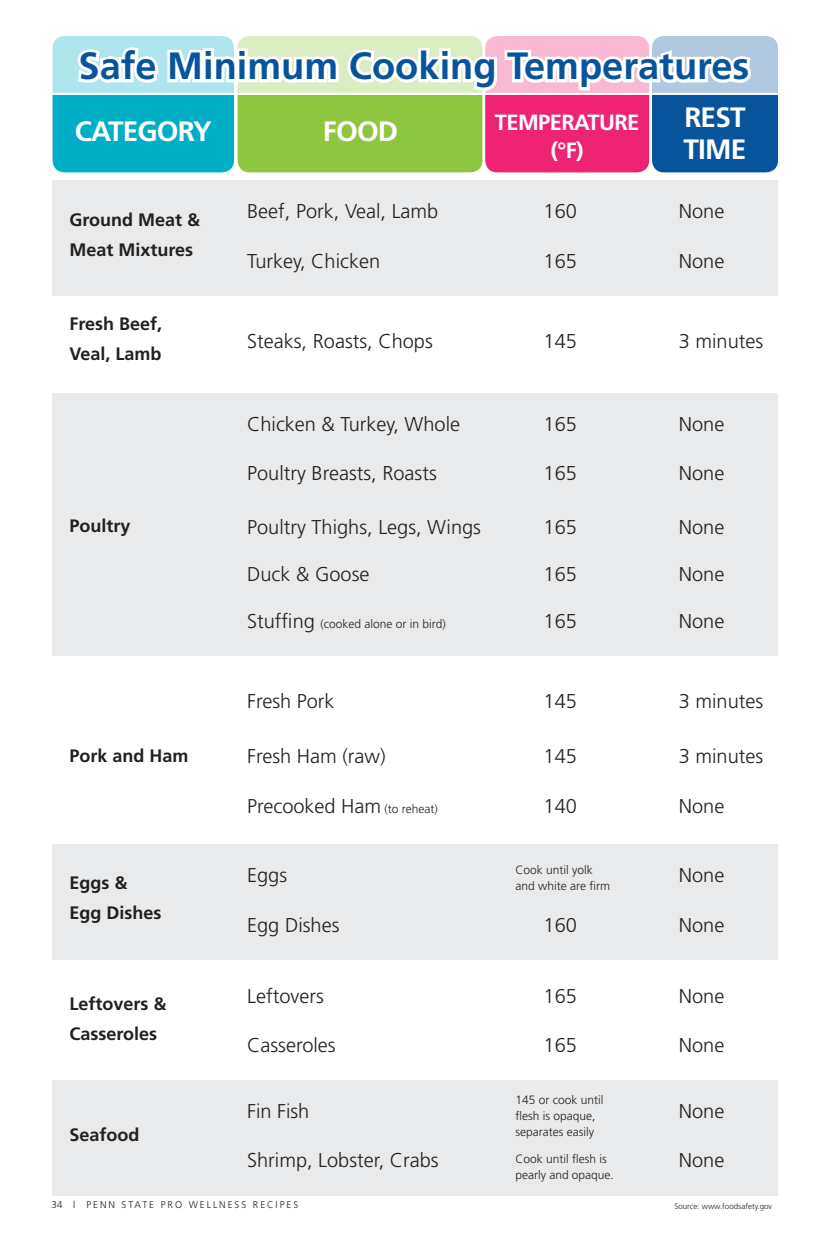
<style>
.page{position:relative;width:828px;height:1260px;background:#fff}
.page>*{position:absolute;margin:0;border:0;box-sizing:border-box;transform-origin:0 0}
.t1{font:700 38px "Frutiger LT Std";color:#07549c}
.SUBHEAD_1{font:700 28px/32px "Frutiger";letter-spacing:-.03em;color:#fff}
.SUBHEAD_1-2{font:700 22px/28px "Frutiger";letter-spacing:-.03em;color:#fff;text-align:center}
.BODY{font:300 20px "Frutiger";color:#231f20}
.BODY-2{font:700 18px/30px "Frutiger";color:#231f20}
.BODY-3{font:300 12px/16px "Frutiger";color:#231f20}
.t2{font:300 9.8px "Frutiger";letter-spacing:.2em;color:#231f20}
.BODY-4{font:300 8px "Frutiger";color:#231f20}
.s1{font-size:20px}
.s2{font-size:12px}
</style>
<div class="page">
<div style="left:53px;top:845px;width:725px;height:115px;background:#e9eaeb"></div>
<div style="left:53px;top:181px;width:725px;height:115px;background:#e9eaeb"></div>
<div style="left:53px;top:393px;width:725px;height:263px;background:#e9eaeb"></div>
<div style="left:53px;top:1080px;width:725px;height:115px;background:#e9eaeb"></div>
<div style="left:53px;top:36px;width:181px;height:136px;background:#00aec5;border-radius:12px"></div>
<div style="left:238px;top:36px;width:244px;height:136px;background:#8dc63f;border-radius:12px"></div>
<div style="left:485px;top:36px;width:164px;height:136px;background:#ee2374;border-radius:12px"></div>
<div style="left:652px;top:36px;width:126px;height:136px;background:#07549c;border-radius:12px"></div>
<hr style="left:51px;top:93px;width:727px;height:2px;background:#fff">
<svg style="left:53px;top:36px;width:725px;height:57px;background:#b1d7e5"></svg>
<svg style="left:75px;top:36px;width:679px;height:125px"></svg>
<p class="t1" style="left:79px;top:44px;width:672px">Safe Minimum Cooking Temperatures</p>
<p class="SUBHEAD_1" style="left:75px;top:115px;width:139px">CATEGORY</p>
<p class="BODY-2" style="left:70px;top:204px;width:132px">Ground Meat &amp;<br>Meat Mixtures</p>
<p class="BODY-2" style="left:70px;top:309px;width:94px">Fresh Beef,<br>Veal, Lamb</p>
<p class="BODY-2" style="left:70px;top:511px;width:63px">Poultry</p>
<p class="BODY-2" style="left:70px;top:740px;width:121px">Pork and Ham</p>
<p class="SUBHEAD_1" style="left:323px;top:115px;width:77px">FOOD</p>
<p class="SUBHEAD_1-2" style="left:495px;top:108px;width:146px">TEMPERATURE (°F)</p>
<p class="SUBHEAD_1" style="left:684px;top:101px;width:64px">REST<br>TIME</p>
<p class="BODY" style="left:247px;top:200px;width:193px">Beef, Pork, Veal, Lamb</p>
<p class="BODY" style="left:247px;top:249px;width:135px">Turkey, Chicken</p>
<p class="BODY" style="left:544px;top:200px;width:35px">160</p>
<p class="BODY" style="left:544px;top:249px;width:35px">165</p>
<p class="BODY" style="left:679px;top:200px;width:47px">None</p>
<p class="BODY" style="left:679px;top:249px;width:47px">None</p>
<p class="BODY" style="left:247px;top:330px;width:187px">Steaks, Roasts, Chops</p>
<p class="BODY" style="left:544px;top:330px;width:35px">145</p>
<p class="BODY" style="left:679px;top:330px;width:86px">3 minutes</p>
<p class="BODY" style="left:247px;top:413px;width:215px">Chicken &amp; Turkey, Whole</p>
<p class="BODY" style="left:247px;top:462px;width:191px">Poultry Breasts, Roasts</p>
<p class="BODY" style="left:247px;top:515px;width:235px">Poultry Thighs, Legs, Wings</p>
<p class="BODY" style="left:247px;top:563px;width:124px">Duck &amp; Goose</p>
<p class="BODY-3" style="left:247px;top:616px;width:200px"><span class="s1">Stuffing</span> (cooked alone or in bird)</p>
<p class="BODY" style="left:544px;top:413px;width:35px">165</p>
<p class="BODY" style="left:544px;top:462px;width:35px">165</p>
<p class="BODY" style="left:544px;top:515px;width:35px">165</p>
<p class="BODY" style="left:544px;top:563px;width:35px">165</p>
<p class="BODY" style="left:679px;top:413px;width:47px">None</p>
<p class="BODY" style="left:679px;top:462px;width:47px">None</p>
<p class="BODY" style="left:679px;top:515px;width:47px">None</p>
<p class="BODY" style="left:679px;top:563px;width:47px">None</p>
<p class="BODY" style="left:544px;top:610px;width:35px">165</p>
<p class="BODY" style="left:679px;top:610px;width:47px">None</p>
<p class="BODY" style="left:247px;top:689px;width:89px">Fresh Pork</p>
<p class="BODY" style="left:544px;top:689px;width:35px">145</p>
<p class="BODY" style="left:679px;top:689px;width:86px">3 minutes</p>
<p class="BODY" style="left:247px;top:745px;width:140px">Fresh Ham (raw)</p>
<p class="BODY" style="left:544px;top:745px;width:35px">145</p>
<p class="BODY" style="left:679px;top:745px;width:86px">3 minutes</p>
<p class="BODY" style="left:247px;top:795px;width:192px">Precooked Ham <span class="s2">(to reheat)</span></p>
<p class="BODY" style="left:544px;top:795px;width:35px">140</p>
<p class="BODY" style="left:679px;top:795px;width:47px">None</p>
<p class="BODY-3" style="left:516px;top:862px;width:96px">Cook until yolk and white are firm</p>
<p class="BODY-2" style="left:70px;top:868px;width:93px">Eggs &amp;<br>Egg Dishes</p>
<p class="BODY" style="left:247px;top:864px;width:42px">Eggs</p>
<p class="BODY" style="left:247px;top:913px;width:94px">Egg Dishes</p>
<p class="BODY" style="left:544px;top:913px;width:35px">160</p>
<p class="BODY-2" style="left:70px;top:989px;width:99px">Leftovers &amp;<br>Casseroles</p>
<p class="BODY" style="left:247px;top:985px;width:78px">Leftovers</p>
<p class="BODY" style="left:247px;top:1034px;width:90px">Casseroles</p>
<p class="BODY" style="left:544px;top:1034px;width:35px">165</p>
<p class="BODY" style="left:544px;top:985px;width:35px">165</p>
<p class="BODY" style="left:679px;top:864px;width:47px">None</p>
<p class="BODY" style="left:679px;top:913px;width:47px">None</p>
<p class="BODY" style="left:679px;top:985px;width:47px">None</p>
<p class="BODY" style="left:679px;top:1034px;width:47px">None</p>
<p class="BODY-2" style="left:70px;top:1120px;width:72px">Seafood</p>
<p class="BODY" style="left:247px;top:1099px;width:64px">Fin Fish</p>
<p class="BODY" style="left:247px;top:1149px;width:193px">Shrimp, Lobster, Crabs</p>
<p class="t2" style="left:52px;top:1199px;width:248px">34 | PENN STATE PRO WELLNESS RECIPES</p>
<p class="BODY-3" style="left:516px;top:1091px;width:90px">145 or cook until flesh is opaque, separates easily</p>
<p class="BODY" style="left:679px;top:1099px;width:47px">None</p>
<p class="BODY-3" style="left:516px;top:1151px;width:93px">Cook until flesh is</p>
<p class="BODY" style="left:679px;top:1149px;width:47px">None</p>
<p class="BODY-3" style="left:516px;top:1167px;width:100px">pearly and opaque.</p>
<p class="BODY-4" style="left:674px;top:1201px;width:99px">Source: www.foodsafety.gov</p>
</div>
